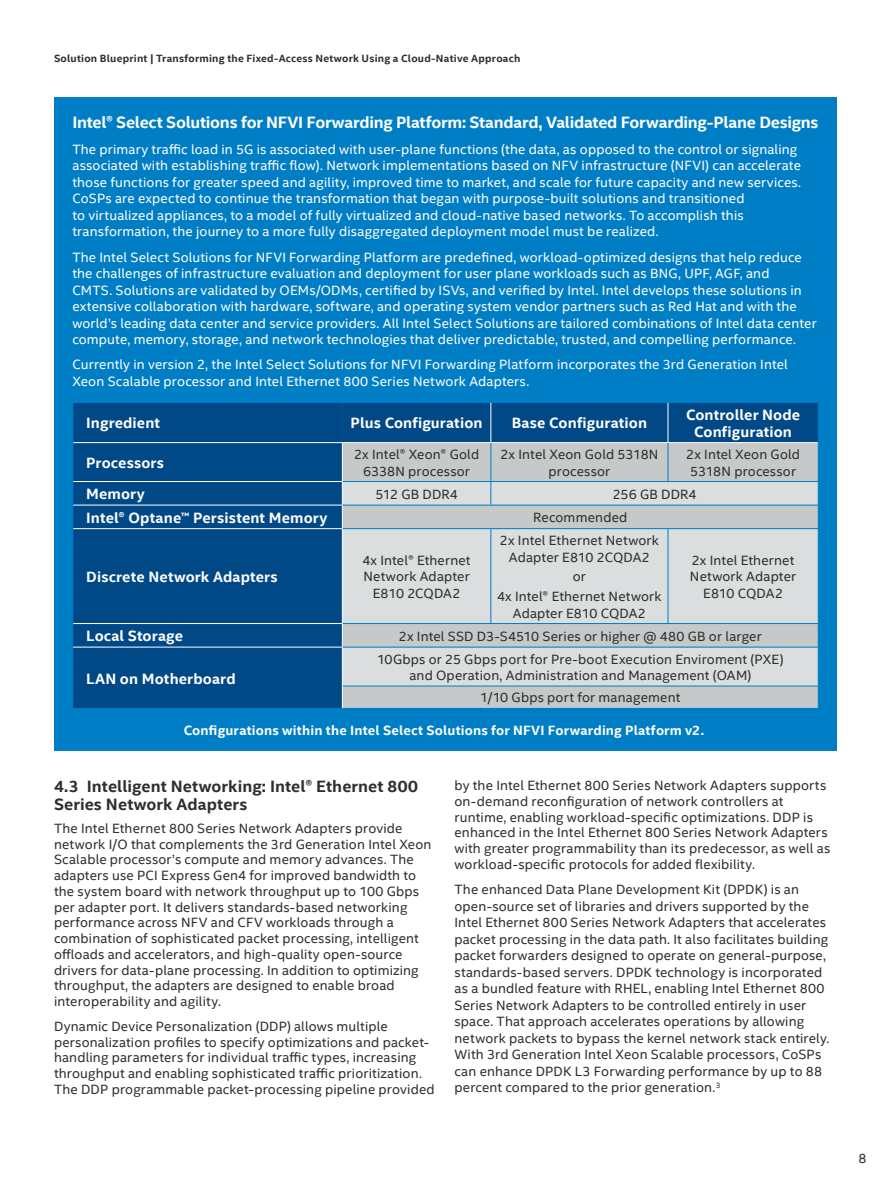
<style>
.page{position:relative;width:891px;height:1188px;background:#fff}
.page>*{position:absolute;margin:0;border:0;box-sizing:border-box;transform-origin:0 0}
.t1{font:700 16.5px "Intel Clear";letter-spacing:-.015em;color:#fff}
.t2{font:700 16.5px/18px "Intel Clear";letter-spacing:.005em;color:#2d2f2e}
.t3{font:700 15px/16.5px "Intel Clear";letter-spacing:.01em;color:#fff;text-align:center}
.t4{font:13.5px/16.5px "Intel Clear";letter-spacing:.01em;color:#2d2f2e;text-align:center}
.t5{font:13.5px/16.5px "Intel Clear";letter-spacing:.01em;color:#fff}
.t6{font:700 13.5px "Intel Clear";letter-spacing:.01em;color:#fff}
.t7{font:700 10.5px "Intel Clear";letter-spacing:.02em;color:#2d2f2e}
</style>
<div class="page">
<div style="left:54px;top:97px;width:783px;height:654px;background:#007ec5"></div>
<div style="left:73px;top:403px;width:269px;height:305px;background:#014887"></div>
<div style="left:342px;top:403px;width:476px;height:39px;background:#014887"></div>
<div style="left:343px;top:443px;width:475px;height:265px;background:#c7c8ca"></div>
<svg style="left:343px;top:482px;width:475px;height:204px;background:#d5d7da"></svg>
<hr style="left:73px;top:442px;width:269px;height:1px;background:#fff">
<hr style="left:342px;top:442px;width:149px;height:1px;background:#fff">
<hr style="left:491px;top:442px;width:177px;height:1px;background:#fff">
<hr style="left:668px;top:442px;width:150px;height:1px;background:#fff">
<hr style="left:73px;top:481px;width:270px;height:1px;background:#fff">
<hr style="left:73px;top:505px;width:270px;height:1px;background:#fff">
<hr style="left:73px;top:528px;width:270px;height:1px;background:#fff">
<hr style="left:73px;top:623px;width:270px;height:1px;background:#fff">
<svg style="left:818px;top:482px;width:1px;height:46px"></svg>
<svg style="left:818px;top:624px;width:1px;height:23px"></svg>
<svg style="left:818px;top:687px;width:1px;height:21px"></svg>
<hr style="left:342px;top:443px;width:1px;height:38px;background:#fff">
<svg style="left:342px;top:482px;width:1px;height:46px"></svg>
<hr style="left:342px;top:529px;width:1px;height:94px;background:#fff">
<svg style="left:342px;top:624px;width:1px;height:23px"></svg>
<hr style="left:342px;top:647px;width:1px;height:39px;background:#fff">
<svg style="left:342px;top:686px;width:1px;height:22px"></svg>
<hr style="left:490px;top:443px;width:1px;height:38px;background:#007ec5">
<hr style="left:668px;top:443px;width:1px;height:38px;background:#007ec5">
<hr style="left:343px;top:481px;width:148px;height:1px;background:#007ec5">
<hr style="left:491px;top:481px;width:177px;height:1px;background:#007ec5">
<svg style="left:490px;top:482px;width:1px;height:23px"></svg>
<hr style="left:668px;top:481px;width:151px;height:1px;background:#007ec5">
<hr style="left:343px;top:505px;width:148px;height:1px;background:#007ec5">
<hr style="left:491px;top:505px;width:177px;height:1px;background:#007ec5">
<hr style="left:668px;top:505px;width:151px;height:1px;background:#007ec5">
<hr style="left:343px;top:528px;width:148px;height:1px;background:#007ec5">
<hr style="left:491px;top:528px;width:177px;height:1px;background:#007ec5">
<hr style="left:490px;top:529px;width:1px;height:94px;background:#007ec5">
<hr style="left:668px;top:528px;width:151px;height:1px;background:#007ec5">
<hr style="left:668px;top:529px;width:1px;height:94px;background:#007ec5">
<hr style="left:343px;top:623px;width:148px;height:1px;background:#007ec5">
<hr style="left:491px;top:623px;width:177px;height:1px;background:#007ec5">
<hr style="left:668px;top:623px;width:151px;height:1px;background:#007ec5">
<hr style="left:343px;top:647px;width:148px;height:1px;background:#007ec5">
<hr style="left:491px;top:647px;width:177px;height:1px;background:#007ec5">
<hr style="left:668px;top:647px;width:151px;height:1px;background:#007ec5">
<hr style="left:343px;top:686px;width:148px;height:1px;background:#007ec5">
<hr style="left:491px;top:686px;width:177px;height:1px;background:#007ec5">
<hr style="left:668px;top:686px;width:151px;height:1px;background:#007ec5">
<hr style="left:73px;top:647px;width:270px;height:1px;background:#fff">
<hr style="left:490px;top:403px;width:1px;height:39px;background:#fff">
<hr style="left:668px;top:403px;width:1px;height:39px;background:#fff">
<p class="t7" style="left:54px;top:51px;width:468px">Solution Blueprint | Transforming the Fixed-Access Network Using a Cloud-Native Approach</p>
<p class="t1" style="left:72px;top:111px;width:748px">Intel® Select Solutions for NFVI Forwarding Platform: Standard, Validated Forwarding-Plane Designs</p>
<p class="t5" style="left:72px;top:140px;width:730px">The primary traffic load in 5G is associated with user-plane functions (the data, as opposed to the control or signaling associated with establishing traffic flow). Network implementations based on NFV infrastructure (NFVI) can accelerate those functions for greater speed and agility, improved time to market, and scale for future capacity and new services.<br>CoSPs are expected to continue the transformation that began with purpose-built solutions and transitioned<br>to virtualized appliances, to a model of fully virtualized and cloud-native based networks. To accomplish this transformation, the journey to a more fully disaggregated deployment model must be realized.</p>
<p class="t5" style="left:72px;top:248px;width:746px">The Intel Select Solutions for NFVI Forwarding Platform are predefined, workload-optimized designs that help reduce the challenges of infrastructure evaluation and deployment for user plane workloads such as BNG, UPF, AGF, and<br>CMTS. Solutions are validated by OEMs/ODMs, certified by ISVs, and verified by Intel. Intel develops these solutions in extensive collaboration with hardware, software, and operating system vendor partners such as Red Hat and with the world’s leading data center and service providers. All Intel Select Solutions are tailored combinations of Intel data center compute, memory, storage, and network technologies that deliver predictable, trusted, and compelling performance.</p>
<p class="t5" style="left:72px;top:356px;width:717px">Currently in version 2, the Intel Select Solutions for NFVI Forwarding Platform incorporates the 3rd Generation Intel<br>Xeon Scalable processor and Intel Ethernet 800 Series Network Adapters.</p>
<p class="t3" style="left:86px;top:414px;width:75px">Ingredient</p>
<p class="t3" style="left:351px;top:414px;width:133px">Plus Configuration</p>
<p class="t3" style="left:512px;top:414px;width:137px">Base Configuration</p>
<p class="t3" style="left:686px;top:406px;width:116px">Controller Node<br>Configuration</p>
<p class="t3" style="left:86px;top:454px;width:79px">Processors</p>
<p class="t4" style="left:354px;top:446px;width:127px">2x Intel® Xeon® Gold<br>6338N processor</p>
<p class="t4" style="left:500px;top:446px;width:160px">2x Intel Xeon Gold 5318N processor</p>
<p class="t4" style="left:686px;top:446px;width:115px">2x Intel Xeon Gold<br>5318N processor</p>
<p class="t3" style="left:86px;top:485px;width:60px">Memory</p>
<p class="t4" style="left:375px;top:485px;width:84px">512 GB DDR4</p>
<p class="t4" style="left:613px;top:485px;width:85px">256 GB DDR4</p>
<p class="t3" style="left:86px;top:509px;width:243px">Intel® Optane™ Persistent Memory</p>
<p class="t4" style="left:533px;top:509px;width:96px">Recommended</p>
<p class="t3" style="left:86px;top:568px;width:193px">Discrete Network Adapters</p>
<p class="t4" style="left:363px;top:551px;width:110px">4x Intel® Ethernet<br>Network Adapter<br>E810 2CQDA2</p>
<p class="t4" style="left:500px;top:532px;width:161px">2x Intel Ethernet Network<br>Adapter E810 2CQDA2</p>
<p class="t4" style="left:497px;top:566px;width:166px;line-height:19.8px">or<br>4x Intel® Ethernet Network</p>
<p class="t4" style="left:513px;top:604px;width:135px">Adapter E810 CQDA2</p>
<p class="t4" style="left:690px;top:551px;width:108px">2x Intel Ethernet<br>Network Adapter<br>E810 CQDA2</p>
<p class="t3" style="left:86px;top:627px;width:98px">Local Storage</p>
<p class="t4" style="left:399px;top:627px;width:364px">2x Intel SSD D3-S4510 Series or higher @ 480 GB or larger</p>
<p class="t3" style="left:86px;top:670px;width:151px">LAN on Motherboard</p>
<p class="t4" style="left:377px;top:650px;width:408px">10Gbps or 25 Gbps port for Pre-boot Execution Enviroment (PXE) and Operation, Administration and Management (OAM)</p>
<p class="t4" style="left:480px;top:689px;width:202px">1/10 Gbps port for management</p>
<p class="t6" style="left:184px;top:721px;width:522px">Configurations within the Intel Select Solutions for NFVI Forwarding Platform v2.</p>
<p class="t2" style="left:54px;top:777px;width:365px">4.3 Intelligent Networking: Intel® Ethernet 800<br>Series Network Adapters</p>
<p class="t4" style="left:54px;top:820px;width:379px;line-height:15.8px;text-align:left">The Intel Ethernet 800 Series Network Adapters provide network I/O that complements the 3rd Generation Intel Xeon Scalable processor’s compute and memory advances. The adapters use PCI Express Gen4 for improved bandwidth to the system board with network throughput up to 100 Gbps per adapter port. It delivers standards-based networking performance across NFV and CFV workloads through a combination of sophisticated packet processing, intelligent offloads and accelerators, and high-quality open-source drivers for data-plane processing. In addition to optimizing throughput, the adapters are designed to enable broad interoperability and agility.</p>
<p class="t4" style="left:54px;top:1018px;width:382px;line-height:15.8px;text-align:left">Dynamic Device Personalization (DDP) allows multiple personalization profiles to specify optimizations and packet&shy;handling parameters for individual traffic types, increasing throughput and enabling sophisticated traffic prioritization.<br>The DDP programmable packet-processing pipeline provided</p>
<p class="t4" style="left:455px;top:777px;width:378px;line-height:15.8px;text-align:left">by the Intel Ethernet 800 Series Network Adapters supports on-demand reconfiguration of network controllers at runtime, enabling workload-specific optimizations. DDP is enhanced in the Intel Ethernet 800 Series Network Adapters with greater programmability than its predecessor, as well as workload-specific protocols for added flexibility.</p>
<p class="t4" style="left:455px;top:881px;width:377px;text-align:left">The enhanced Data Plane Development Kit (DPDK) is an open-source set of libraries and drivers supported by the Intel Ethernet 800 Series Network Adapters that accelerates packet processing in the data path. It also facilitates building packet forwarders designed to operate on general-purpose, standards-based servers. DPDK technology is incorporated as a bundled feature with RHEL, enabling Intel Ethernet 800<br>Series Network Adapters to be controlled entirely in user space. That approach accelerates operations by allowing network packets to bypass the kernel network stack entirely.<br>With 3rd Generation Intel Xeon Scalable processors, CoSPs can enhance DPDK L3 Forwarding performance by up to 88 percent compared to the prior generation.<sup>3</sup></p>
<p class="t4" style="left:858px;top:1150px;width:10px">8</p>
</div>
